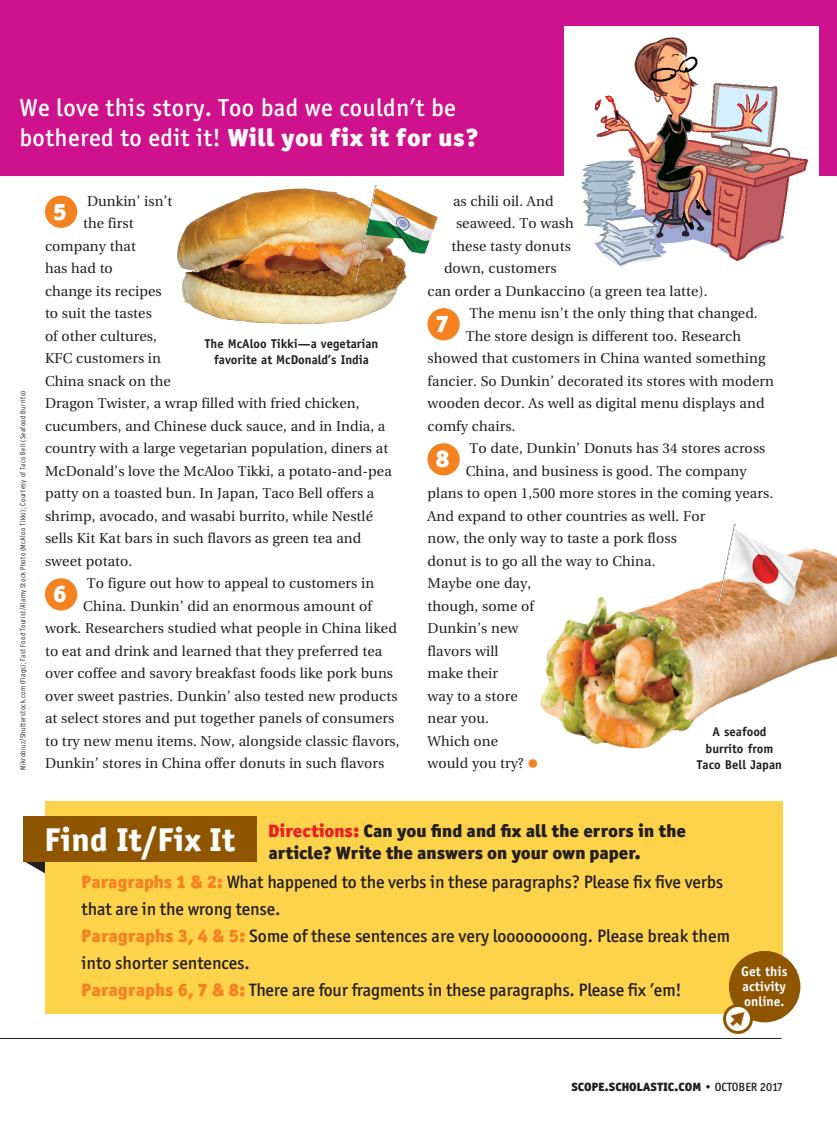
<style>
.page{position:relative;width:837px;height:1121px;background:#fff}
.page>*{position:absolute;margin:0;border:0;box-sizing:border-box;transform-origin:0 0}
.PLAY_-_Cast_Names{font:800 33px "Officina San ITC";letter-spacing:.02em;color:#fff}
.TEXT_-_Regular__Ind{font:500 24.75px/30px "Officina San ITC";letter-spacing:.02em;color:#fff;text-align:center}
.t1{font:900 24px "Officina San ITC";color:#fff}
.TEXT_-_Regular__Ind-2{font:500 18px/27px "Officina San ITC";letter-spacing:-.01em;color:#231f20}
.TEXT_-_Regular__Ind-3{font:900 18px/22.5px "Officina San ITC";color:#231f20}
.NEW_BODY_COPY{font:14.25px "Utopia";letter-spacing:.01em;color:#231f20}
.TEXT_-_Regular__Ind-4{font:700 13.5px "Officina Sans";color:#fff}
.TEXT_-_Regular__FL{font:700 12.75px/16.5px "Officina Sans";color:#231f20;text-align:center}
.t2{font:900 12px "Officina San ITC";color:#231f20}
.PHOTO_CREDIT{font:300 condensed 7.5px "Interstate";letter-spacing:.045em;color:#231f20}
.s1{font-weight:900}
.s2{font-size:27px;color:#f58220}
.s3{color:#ee1d23}
.s4{font-weight:900;color:#f58220}
.s5{font-weight:500}
</style>
<div class="page">
<img style="left:540px;top:548px;width:297px;height:201px">
<img style="left:177px;top:184px;width:225px;height:140px">
<hr style="left:0;top:1038px;width:782px;height:1px;background:#231f20">
<div style="left:0;top:0;width:837px;height:176px;background:#ce118c"></div>
<img style="left:564px;top:27px;width:254px;height:241px">
<div style="left:45px;top:196px;width:32px;height:32px;background:#f58220;border-radius:50%"></div>
<div style="left:45px;top:578px;width:32px;height:32px;background:#f58220;border-radius:50%"></div>
<div style="left:427px;top:308px;width:33px;height:32px;background:#f58220;border-radius:50%"></div>
<div style="left:427px;top:443px;width:33px;height:32px;background:#f58220;border-radius:50%"></div>
<svg style="left:23px;top:861px;width:23px;height:19px"></svg>
<div style="left:46px;top:801px;width:737px;height:212px;background:#fed34c"></div>
<div style="left:23px;top:816px;width:233px;height:45px;background:#905500"></div>
<div style="left:729px;top:950px;width:71px;height:72px;background:#905500;border-radius:50%"></div>
<div style="left:723px;top:1004px;width:30px;height:30px;border:3px solid #905500;border-radius:50%"></div>
<img style="left:355px;top:185px;width:83px;height:98px">
<svg style="left:714px;top:523px;width:90px;height:83px"></svg>
<svg style="left:726px;top:1006px;width:24px;height:24px"></svg>
<p class="TEXT_-_Regular__Ind" style="left:20px;top:93px;width:460px;text-align:left">We love this story. Too bad we couldn’t be bothered to edit it! <span class="s1">Will you fix it for us?</span></p>
<p class="TEXT_-_Regular__Ind" style="left:20px;top:93px;width:518px">E LOVE THIS STORY. TOO BAD WE COULDN’T BE<br>BOTHERED TO EDIT IT! <span class="s1">WILL YOU FIX IT FOR US?</span></p>
<p class="PHOTO_CREDIT" style="left:19px;top:770px;width:380px;rotate:-90deg">Mikrobiuz/Shutterstock.com (Flags); Fast Food Tourist/Alamy Stock Photo (McAloo Tikki); Courtesy of Taco Bell (Seafood Burrito)</p>
<p class="NEW_BODY_COPY" style="left:87px;top:193px;width:87px">Dunkin’ isn’t</p>
<p class="NEW_BODY_COPY" style="left:83px;top:215px;width:52px">the first</p>
<p class="NEW_BODY_COPY" style="left:45px;top:238px;width:92px">company that</p>
<p class="NEW_BODY_COPY" style="left:45px;top:260px;width:69px">has had to</p>
<p class="NEW_BODY_COPY" style="left:45px;top:283px;width:118px">change its recipes</p>
<p class="NEW_BODY_COPY" style="left:45px;top:305px;width:108px">to suit the tastes</p>
<p class="NEW_BODY_COPY" style="left:45px;top:328px;width:113px">of other cultures,</p>
<p class="NEW_BODY_COPY" style="left:45px;top:350px;width:117px">KFC customers in</p>
<p class="NEW_BODY_COPY" style="left:45px;top:373px;width:127px">China snack on the</p>
<p class="NEW_BODY_COPY" style="left:45px;top:395px;width:316px">Dragon Twister, a wrap filled with fried chicken,</p>
<p class="NEW_BODY_COPY" style="left:45px;top:418px;width:342px">cucumbers, and Chinese duck sauce, and in India, a</p>
<p class="NEW_BODY_COPY" style="left:45px;top:440px;width:345px">country with a large vegetarian population, diners at</p>
<p class="NEW_BODY_COPY" style="left:45px;top:463px;width:348px">McDonald’s love the McAloo Tikki, a potato-and-pea</p>
<p class="NEW_BODY_COPY" style="left:45px;top:485px;width:331px">patty on a toasted bun. In Japan, Taco Bell offers a</p>
<p class="NEW_BODY_COPY" style="left:45px;top:508px;width:330px">shrimp, avocado, and wasabi burrito, while Nestlé</p>
<p class="NEW_BODY_COPY" style="left:45px;top:530px;width:318px">sells Kit Kat bars in such flavors as green tea and</p>
<p class="NEW_BODY_COPY" style="left:45px;top:553px;width:89px">sweet potato.</p>
<p class="t1" style="left:53px;top:578px;width:15px">6</p>
<p class="t1" style="left:53px;top:195px;width:15px">5</p>
<p class="TEXT_-_Regular__FL" style="left:205px;top:335px;width:175px">The McAloo Tikki—a vegetarian favorite at McDonald’s India</p>
<p class="NEW_BODY_COPY" style="left:87px;top:575px;width:289px">To figure out how to appeal to customers in</p>
<p class="NEW_BODY_COPY" style="left:83px;top:598px;width:290px">China. Dunkin’ did an enormous amount of</p>
<p class="NEW_BODY_COPY" style="left:45px;top:620px;width:353px">work. Researchers studied what people in China liked</p>
<p class="NEW_BODY_COPY" style="left:45px;top:643px;width:339px">to eat and drink and learned that they preferred tea</p>
<p class="NEW_BODY_COPY" style="left:45px;top:665px;width:350px">over coffee and savory breakfast foods like pork buns</p>
<p class="NEW_BODY_COPY" style="left:45px;top:688px;width:354px">over sweet pastries. Dunkin’ also tested new products</p>
<p class="NEW_BODY_COPY" style="left:45px;top:710px;width:351px">at select stores and put together panels of consumers</p>
<p class="NEW_BODY_COPY" style="left:45px;top:733px;width:356px">to try new menu items. Now, alongside classic flavors,</p>
<p class="NEW_BODY_COPY" style="left:45px;top:755px;width:341px">Dunkin’ stores in China offer donuts in such flavors</p>
<p class="NEW_BODY_COPY" style="left:453px;top:193px;width:102px">as chili oil. And</p>
<p class="NEW_BODY_COPY" style="left:456px;top:215px;width:119px">seaweed. To wash</p>
<p class="NEW_BODY_COPY" style="left:452px;top:238px;width:121px">these tasty donuts</p>
<p class="NEW_BODY_COPY" style="left:444px;top:260px;width:114px">down, customers</p>
<p class="NEW_BODY_COPY" style="left:428px;top:283px;width:282px">can order a Dunkaccino (a green tea latte).</p>
<p class="t1" style="left:436px;top:308px;width:15px">7</p>
<p class="NEW_BODY_COPY" style="left:470px;top:305px;width:290px">The menu isn’t the only thing that changed.</p>
<p class="NEW_BODY_COPY" style="left:466px;top:328px;width:277px">The store design is different too. Research</p>
<p class="NEW_BODY_COPY" style="left:428px;top:350px;width:340px">showed that customers in China wanted something</p>
<p class="NEW_BODY_COPY" style="left:428px;top:373px;width:348px">fancier. So Dunkin’ decorated its stores with modern</p>
<p class="NEW_BODY_COPY" style="left:428px;top:395px;width:339px">wooden decor. As well as digital menu displays and</p>
<p class="NEW_BODY_COPY" style="left:428px;top:418px;width:89px">comfy chairs.</p>
<p class="t1" style="left:436px;top:443px;width:15px">8</p>
<p class="NEW_BODY_COPY" style="left:470px;top:440px;width:298px">To date, Dunkin’ Donuts has 34 stores across</p>
<p class="NEW_BODY_COPY" style="left:466px;top:463px;width:283px">China, and business is good. The company</p>
<p class="NEW_BODY_COPY" style="left:428px;top:485px;width:347px">plans to open 1,500 more stores in the coming years.</p>
<p class="NEW_BODY_COPY" style="left:428px;top:508px;width:279px">And expand to other countries as well. For</p>
<p class="NEW_BODY_COPY" style="left:428px;top:530px;width:251px">now, the only way to taste a pork floss</p>
<p class="NEW_BODY_COPY" style="left:428px;top:553px;width:230px">donut is to go all the way to China.</p>
<p class="NEW_BODY_COPY" style="left:428px;top:575px;width:105px">Maybe one day,</p>
<p class="NEW_BODY_COPY" style="left:428px;top:598px;width:108px">though, some of</p>
<p class="NEW_BODY_COPY" style="left:428px;top:620px;width:93px">Dunkin’s new</p>
<p class="NEW_BODY_COPY" style="left:428px;top:643px;width:72px">flavors will</p>
<p class="NEW_BODY_COPY" style="left:428px;top:665px;width:72px">make their</p>
<p class="NEW_BODY_COPY" style="left:428px;top:688px;width:92px">way to a store</p>
<p class="NEW_BODY_COPY" style="left:428px;top:710px;width:63px">near you.</p>
<p class="NEW_BODY_COPY" style="left:428px;top:733px;width:72px">Which one</p>
<p class="TEXT_-_Regular__FL" style="left:697px;top:723px;width:87px">A seafood burrito from<br>Taco Bell Japan</p>
<p class="NEW_BODY_COPY" style="left:428px;top:755px;width:112px">would you try? <span class="s2">•</span></p>
<p class="TEXT_-_Regular__Ind-3" style="left:268px;top:819px;width:419px"><span class="s3">Directions:</span> Can you find and fix all the errors in the article? Write the answers on your own paper.</p>
<p class="TEXT_-_Regular__Ind-2" style="left:82px;top:868px;width:643px"><span class="s4">Paragraphs 1 &amp; 2:</span> What happened to the verbs in these paragraphs? Please fix five verbs</p>
<p class="TEXT_-_Regular__Ind-2" style="left:82px;top:895px;width:200px">that are in the wrong tense.</p>
<p class="TEXT_-_Regular__Ind-2" style="left:82px;top:922px;width:650px"><span class="s4">Paragraphs 3, 4 &amp; 5:</span> Some of these sentences are very loooooooong. Please break them into shorter sentences.</p>
<p class="TEXT_-_Regular__Ind-2" style="left:82px;top:976px;width:602px"><span class="s4">Paragraphs 6, 7 &amp; 8:</span> There are four fragments in these paragraphs. Please fix ’em!</p>
<p class="PLAY_-_Cast_Names" style="left:45px;top:818px;width:191px">Find It/Fix It</p>
<p class="TEXT_-_Regular__Ind-4" style="left:741px;top:962px;width:48px">Get this</p>
<p class="TEXT_-_Regular__Ind-4" style="left:743px;top:977px;width:45px">activity</p>
<p class="TEXT_-_Regular__Ind-4" style="left:744px;top:992px;width:42px">online.</p>
<p class="t2" style="left:571px;top:1079px;width:213px">SCOPE.SCHOLASTIC.COM • <span class="s5">OCTOBER 2017</span></p>
</div>
